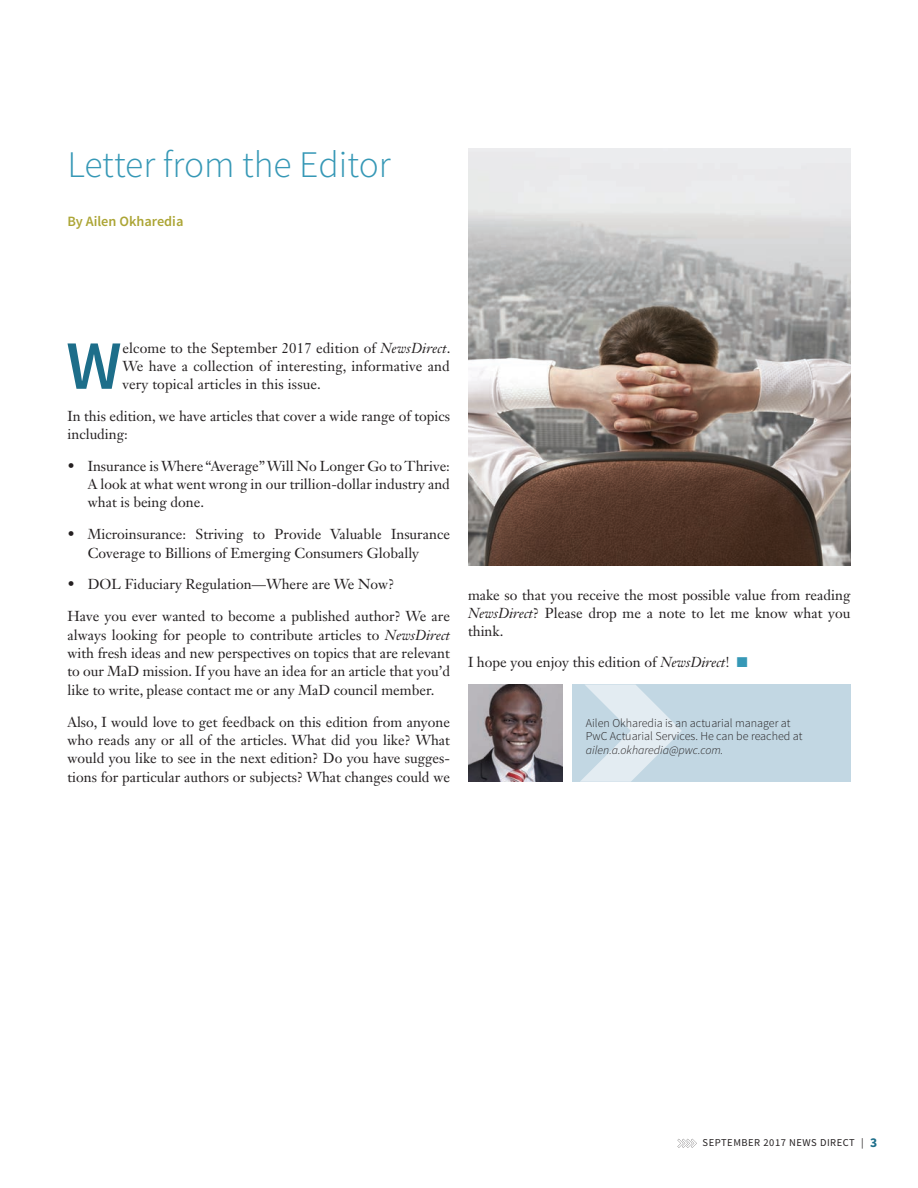
<style>
.page{position:relative;width:918px;height:1188px;background:#fff}
.page>*{position:absolute;margin:0;border:0;box-sizing:border-box;transform-origin:0 0}
.t1{font:600 69.3px "Source Sans Pro";color:#1d6e8a}
.t2{font:300 37.5px "Source Sans Pro";color:#3698b6}
.t3{font:14.25px/18.3px "Janson Text LT Std";color:#231f20;text-align:justify}
.t4{font:600 14.25px "Source Sans Pro";color:#aca535}
.t5{font:300 12px/13.5px "Source Sans Pro";color:#231f20}
.t6{font:italic 300 12px "Source Sans Pro";color:#231f20}
.t7{font:10.5px "Source Sans Pro";letter-spacing:.05em;color:#231f20}
.s1{font-style:italic}
.s2{color:#3698b6}
.s3{font-weight:700;font-size:13.5px;color:#1d6e8a}
</style>
<div class="page">
<svg style="left:677px;top:1139px;width:20px;height:9px"></svg>
<img style="left:468px;top:148px;width:382px;height:417px">
<div style="left:572px;top:684px;width:278px;height:98px;background:#c2d7e3"></div>
<svg style="left:580px;top:684px;width:102px;height:98px"></svg>
<img style="left:468px;top:684px;width:94px;height:98px">
<h2 class="t2" style="left:68px;top:141px;width:325px">Letter from the Editor</h2>
<p class="t4" style="left:68px;top:213px;width:117px">By Ailen Okharedia</p>
<h1 class="t1" style="left:66px;top:322px;width:57px">W</h1>
<p class="t3" style="left:122px;top:339px;width:330px">elcome to the September 2017 edition of <span class="s1">NewsDirect</span>.<br>We have a collection of interesting, informative and very topical articles in this issue.</p>
<p class="t3" style="left:68px;top:406px;width:384px">In this edition, we have articles that cover a wide range of topics including:</p>
<p class="t3" style="left:88px;top:457px;width:364px;text-indent:-20px">• Insurance is Where “Average” Will No Longer Go to Thrive:<br>A look at what went wrong in our trillion-dollar industry and what is being done.</p>
<p class="t3" style="left:88px;top:525px;width:364px;text-indent:-20px">• Microinsurance: Striving to Provide Valuable Insurance<br>Coverage to Billions of Emerging Consumers Globally</p>
<p class="t3" style="left:68px;top:575px;width:328px">• DOL Fiduciary Regulation—Where are We Now?</p>
<p class="t3" style="left:68px;top:607px;width:384px">Have you ever wanted to become a published author? We are always looking for people to contribute articles to <span class="s1">NewsDirect </span>with fresh ideas and new perspectives on topics that are relevant to our MaD mission. If you have an idea for an article that you’d like to write, please contact me or any MaD council member.</p>
<p class="t3" style="left:68px;top:712px;width:384px">Also, I would love to get feedback on this edition from anyone who reads any or all of the articles. What did you like? What would you like to see in the next edition? Do you have sugges&shy;tions for particular authors or subjects? What changes could we</p>
<p class="t3" style="left:468px;top:586px;width:384px">make so that you receive the most possible value from reading <span class="s1">NewsDirect</span>? Please drop me a note to let me know what you think.</p>
<p class="t3" style="left:468px;top:653px;width:281px">I hope you enjoy this edition of <span class="s1">NewsDirect</span>! <span class="s2">■</span></p>
<p class="t5" style="left:586px;top:716px;width:218px">Ailen Okharedia is an actuarial manager at<br>PwC Actuarial Services. He can be reached at</p>
<p class="t6" style="left:586px;top:742px;width:139px">ailen.a.okharedia@pwc.com.</p>
<p class="t7" style="left:703px;top:1136px;width:176px">SEPTEMBER 2017 NEWS DIRECT | <span class="s3">3</span></p>
</div>
